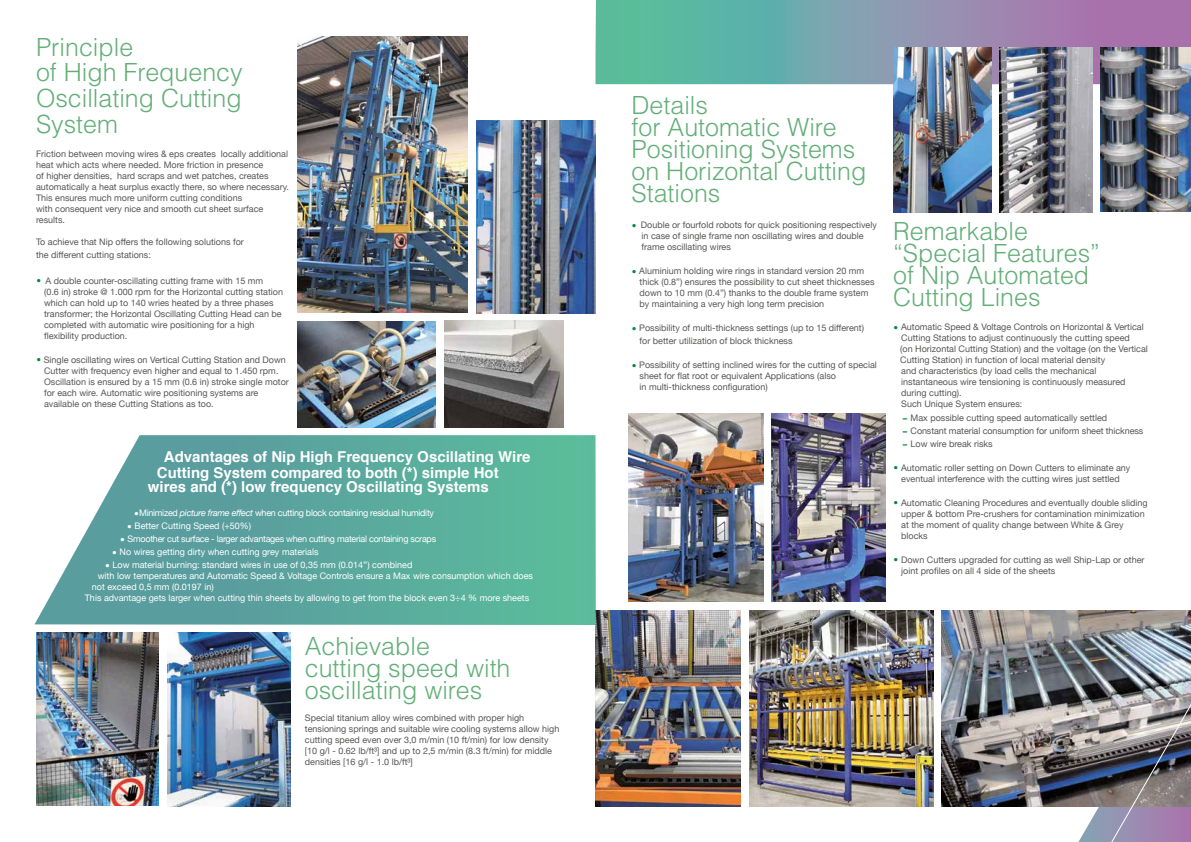
<style>
.page{position:relative;width:1191px;height:842px;background:#fff}
.page>*{position:absolute;margin:0;border:0;box-sizing:border-box;transform-origin:0 0}
.t1{font:300 25px/22px "Helvetica";color:#63af78}
.t2{font:700 15px/16px "Helvetica";color:#fff}
.t3{font:9px/11px "Helvetica Neue";color:#575756}
.t4{font:9px "Helvetica Neue";color:#fff}
.t5{font:9px "Helvetica Neue";letter-spacing:-.03em;color:#fff}
.s1{font-size:15px;color:#008a3c}
.s2{font-size:15px}
.s3{font-style:italic}
</style>
<div class="page">
<svg style="left:595px;top:0;width:596px;height:84px;background:#7c9eaa"></svg>
<svg style="left:35px;top:435px;width:561px;height:190px;background:#69b1a6"></svg>
<img style="left:444px;top:321px;width:119px;height:106px">
<img style="left:298px;top:36px;width:170px;height:277px">
<img style="left:298px;top:321px;width:137px;height:106px">
<img style="left:36px;top:633px;width:123px;height:173px">
<img style="left:167px;top:633px;width:123px;height:173px">
<img style="left:628px;top:414px;width:135px;height:188px">
<img style="left:595px;top:610px;width:146px;height:196px">
<img style="left:893px;top:48px;width:98px;height:164px">
<img style="left:771px;top:414px;width:114px;height:188px">
<img style="left:749px;top:610px;width:184px;height:196px">
<img style="left:999px;top:47px;width:93px;height:165px">
<img style="left:942px;top:610px;width:88px;height:196px">
<img style="left:477px;top:120px;width:118px;height:193px">
<img style="left:1100px;top:47px;width:91px;height:151px">
<svg style="left:1030px;top:198px;width:161px;height:644px"></svg>
<h1 class="t1" style="left:36px;top:33px;width:208px;line-height:25.7px">Principle<br>of High Frequency<br>Oscillating Cutting<br>System</h1>
<p class="t3" style="left:36px;top:149px;width:255px">Friction between moving wires &amp; eps creates locally additional heat which acts where needed. More friction in presence<br>of higher densities, hard scraps and wet patches, creates automatically a heat surplus exactly there, so where necessary.<br>This ensures much more uniform cutting conditions<br>with consequent very nice and smooth cut sheet surface results.</p>
<p class="t3" style="left:36px;top:236px;width:209px;line-height:13px">To achieve that Nip offers the following solutions for the different cutting stations:</p>
<p class="t3" style="left:44px;top:276px;width:240px;text-indent:-8px"><span class="s1">•</span> A double counter-oscillating cutting frame with 15 mm<br>(0.6 in) stroke @ 1.000 rpm for the Horizontal cutting station which can hold up to 140 wries heated by a three phases transformer; the Horizontal Oscillating Cutting Head can be completed with automatic wire positioning for a high flexibility production.</p>
<p class="t3" style="left:44px;top:355px;width:246px;text-indent:-8px"><span class="s1">•</span> Single oscillating wires on Vertical Cutting Station and Down Cutter with frequency even higher and equal to 1.450 rpm.<br>Oscillation is ensured by a 15 mm (0.6 in) stroke single motor for each wire. Automatic wire positioning systems are available on these Cutting Stations as too.</p>
<h2 class="t2" style="left:157px;top:449px;width:375px;text-indent:7px">Advantages of Nip High Frequency Oscillating Wire<br>Cutting System compared to both (*) simple Hot</h2>
<h2 class="t2" style="left:148px;top:479px;width:342px">wires and (*) low frequency Oscillating Systems</h2>
<p class="t5" style="left:134px;top:507px;width:302px"><span class="s2">•</span>Minimized <span class="s3">picture frame effect</span> when cutting block containing residual humidity</p>
<p class="t4" style="left:127px;top:520px;width:126px"><span class="s2">•</span> Better Cutting Speed (+50%)</p>
<p class="t5" style="left:120px;top:533px;width:318px"><span class="s2">•</span> Smoother cut surface - larger advantages when cutting material containing scraps</p>
<p class="t4" style="left:112px;top:546px;width:208px"><span class="s2">•</span> No wires getting dirty when cutting grey materials</p>
<p class="t4" style="left:105px;top:559px;width:309px"><span class="s2">•</span> Low material burning: standard wires in use of 0,35 mm (0.014’’) combined</p>
<p class="t4" style="left:98px;top:570px;width:437px">with low temperatures and Automatic Speed &amp; Voltage Controls ensure a Max wire consumption which does</p>
<p class="t4" style="left:92px;top:581px;width:123px">not exceed 0,5 mm (0.0197 in)</p>
<p class="t4" style="left:85px;top:592px;width:446px">This advantage gets larger when cutting thin sheets by allowing to get from the block even 3÷4 % more sheets</p>
<h1 class="t1" style="left:305px;top:634px;width:207px">Achievable cutting speed with oscillating wires</h1>
<p class="t3" style="left:305px;top:712px;width:256px">Special titanium alloy wires combined with proper high tensioning springs and suitable wire cooling systems allow high cutting speed even over 3,0 m/min (10 ft/min) for low density [10 g/l - 0.62 lb/ft³] and up to 2,5 m/min (8.3 ft/min) for middle densities [16 g/l - 1.0 lb/ft³]</p>
<h1 class="t1" style="left:631px;top:94px;width:236px">Details<br>for Automatic Wire<br>Positioning Systems on Horizontal Cutting<br>Stations</h1>
<p class="t3" style="left:641px;top:220px;width:237px;text-indent:-10px"><span class="s1">•</span> Double or fourfold robots for quick positioning respectively in case of single frame non oscillating wires and double frame oscillating wires</p>
<p class="t3" style="left:639px;top:266px;width:236px;text-indent:-8px"><span class="s1">•</span> Aluminium holding wire rings in standard version 20 mm thick (0.8”) ensures the possibility to cut sheet thicknesses down to 10 mm (0.4”) thanks to the double frame system by maintaining a very high long term precision</p>
<p class="t3" style="left:639px;top:322px;width:226px;line-height:13px;text-indent:-8px"><span class="s1">•</span> Possibility of multi-thickness settings (up to 15 different) for better utilization of block thickness</p>
<p class="t3" style="left:639px;top:360px;width:239px;text-indent:-8px"><span class="s1">•</span> Possibility of setting inclined wires for the cutting of special sheet for flat root or equivalent Applications (also<br>in multi-thickness configuration)</p>
<h1 class="t1" style="left:893px;top:220px;width:208px">Remarkable “Special Features” of Nip Automated<br>Cutting Lines</h1>
<p class="t3" style="left:900px;top:322px;width:249px;text-indent:-7px"><span class="s1">•</span> Automatic Speed &amp; Voltage Controls on Horizontal &amp; Vertical Cutting Stations to adjust continuously the cutting speed<br>(on Horizontal Cutting Station) and the voltage (on the Vertical Cutting Station) in function of local material density<br>and characteristics (by load cells the mechanical instantaneous wire tensioning is continuously measured during cutting).<br>Such Unique System ensures:</p>
<p class="t3" style="left:902px;top:412px;width:206px"><span class="s1">-</span> Max possible cutting speed automatically settled</p>
<p class="t3" style="left:902px;top:425px;width:243px"><span class="s1">-</span> Constant material consumption for uniform sheet thickness</p>
<p class="t3" style="left:902px;top:438px;width:92px"><span class="s1">-</span> Low wire break risks</p>
<p class="t3" style="left:893px;top:462px;width:239px;text-align:center"><span class="s1">•</span> Automatic roller setting on Down Cutters to eliminate any eventual interference with the cutting wires just settled</p>
<p class="t3" style="left:901px;top:497px;width:248px;text-indent:-8px"><span class="s1">•</span> Automatic Cleaning Procedures and eventually double sliding upper &amp; bottom Pre-crushers for contamination minimization at the moment of quality change between White &amp; Grey blocks</p>
<p class="t3" style="left:901px;top:554px;width:245px;text-indent:-8px"><span class="s1">•</span> Down Cutters upgraded for cutting as well Ship-Lap or other joint profiles on all 4 side of the sheets</p>
</div>
